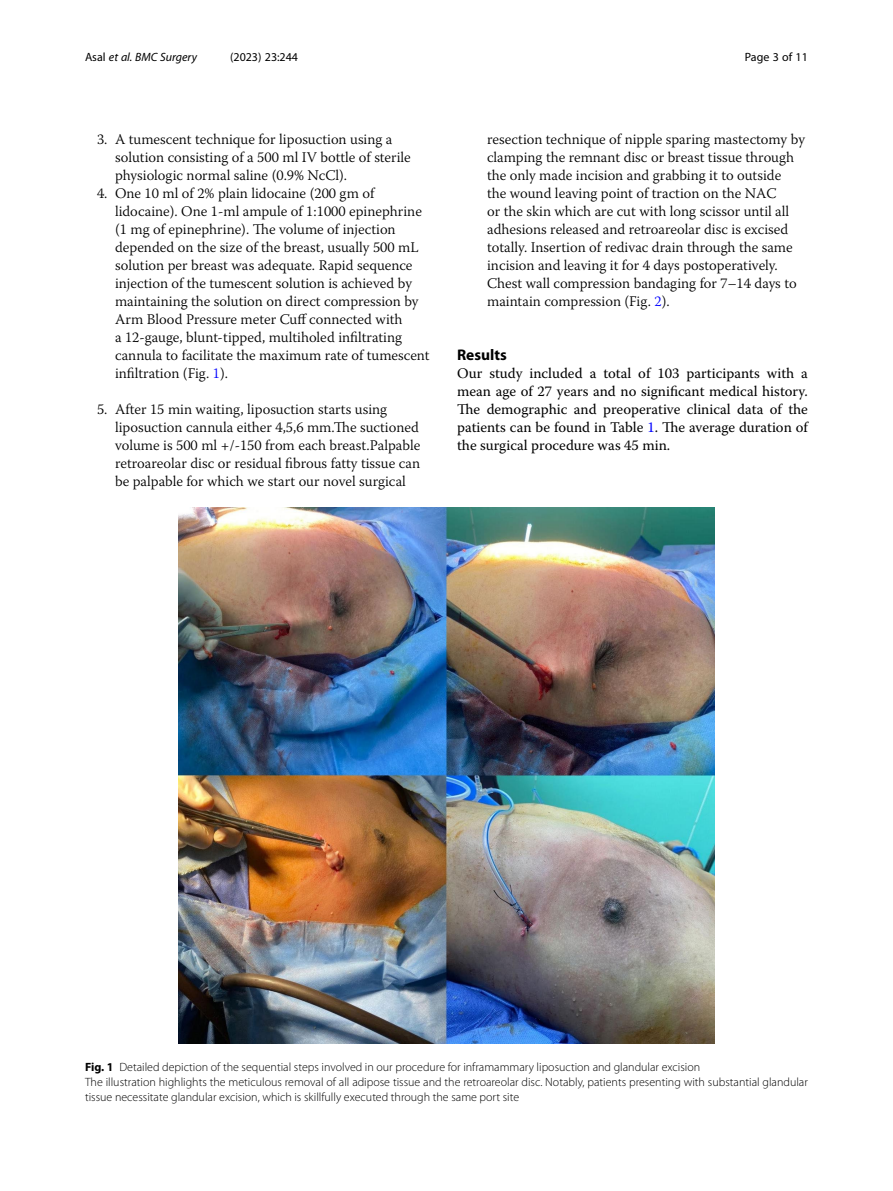
<style>
.page{position:relative;width:893px;height:1191px;background:#fff}
.page>*{position:absolute;margin:0;border:0;box-sizing:border-box;transform-origin:0 0}
.Head_1{font:700 15.45px "Myriad Pro";color:#000}
.Ordered_L1_Middle{font:300 14.7px/18px "Warnock Pro";color:#000}
.Body_Text{font:14.7px/18px "Warnock Pro";color:#000;text-align:justify}
.Figure_Caption{font:300 12px/15px "Myriad Pro";color:#000}
.t1{font:12px "Myriad Pro";color:#000}
.t2{font:italic 12px "Myriad Pro";color:#000}
.s1{font-style:normal}
.s2{color:#00f}
.s3{font-weight:700}
</style>
<div class="page">
<img style="left:178px;top:508px;width:536px;height:536px">
<p class="t2" style="left:85px;top:50px;width:113px"><span class="s1">Asal</span> et al. BMC Surgery</p>
<p class="t1" style="left:230px;top:50px;width:70px">(2023) 23:244</p>
<p class="t1" style="left:745px;top:50px;width:65px">Page 3 of 11</p>
<p class="Ordered_L1_Middle" style="left:115px;top:130px;width:297px;text-indent:-18px">3. A tumescent technique for liposuction using a solution consisting of a 500 ml IV bottle of sterile physiologic normal saline (0.9% NcCl).</p>
<p class="Ordered_L1_Middle" style="left:115px;top:184px;width:316px;text-indent:-18px">4. One 10 ml of 2% plain lidocaine (200 gm of lidocaine). One 1-ml ampule of 1:1000 epinephrine (1 mg of epinephrine). The volume of injection depended on the size of the breast, usually 500 mL solution per breast was adequate. Rapid sequence injection of the tumescent solution is achieved by maintaining the solution on direct compression by Arm Blood Pressure meter Cuff connected with<br>a 12-gauge, blunt-tipped, multiholed infiltrating cannula to facilitate the maximum rate of tumescent infiltration (Fig. <span class="s2">1</span>).</p>
<p class="Ordered_L1_Middle" style="left:115px;top:400px;width:307px;text-indent:-18px">5. After 15 min waiting, liposuction starts using liposuction cannula either 4,5,6 mm.The suctioned volume is 500 ml +/-150 from each breast.Palpable retroareolar disc or residual fibrous fatty tissue can be palpable for which we start our novel surgical</p>
<p class="Ordered_L1_Middle" style="left:487px;top:130px;width:319px">resection technique of nipple sparing mastectomy by clamping the remnant disc or breast tissue through the only made incision and grabbing it to outside<br>the wound leaving point of traction on the NAC<br>or the skin which are cut with long scissor until all adhesions released and retroareolar disc is excised totally. Insertion of redivac drain through the same incision and leaving it for 4 days postoperatively.<br>Chest wall compression bandaging for 7–14 days to maintain compression (Fig. <span class="s2">2</span>).</p>
<p class="Head_1" style="left:457px;top:345px;width:51px">Results</p>
<p class="Body_Text" style="left:457px;top:364px;width:352px">Our study included a total of 103 participants with a mean age of 27 years and no significant medical history.<br>The demographic and preoperative clinical data of the patients can be found in Table <span class="s2">1</span>. The average duration of the surgical procedure was 45 min.</p>
<p class="Figure_Caption" style="left:85px;top:1059px;width:617px"><span class="s3">Fig. 1</span> Detailed depiction of the sequential steps involved in our procedure for inframammary liposuction and glandular excision</p>
<p class="Figure_Caption" style="left:85px;top:1074px;width:724px">The illustration highlights the meticulous removal of all adipose tissue and the retroareolar disc. Notably, patients presenting with substantial glandular tissue necessitate glandular excision, which is skillfully executed through the same port site</p>
</div>
